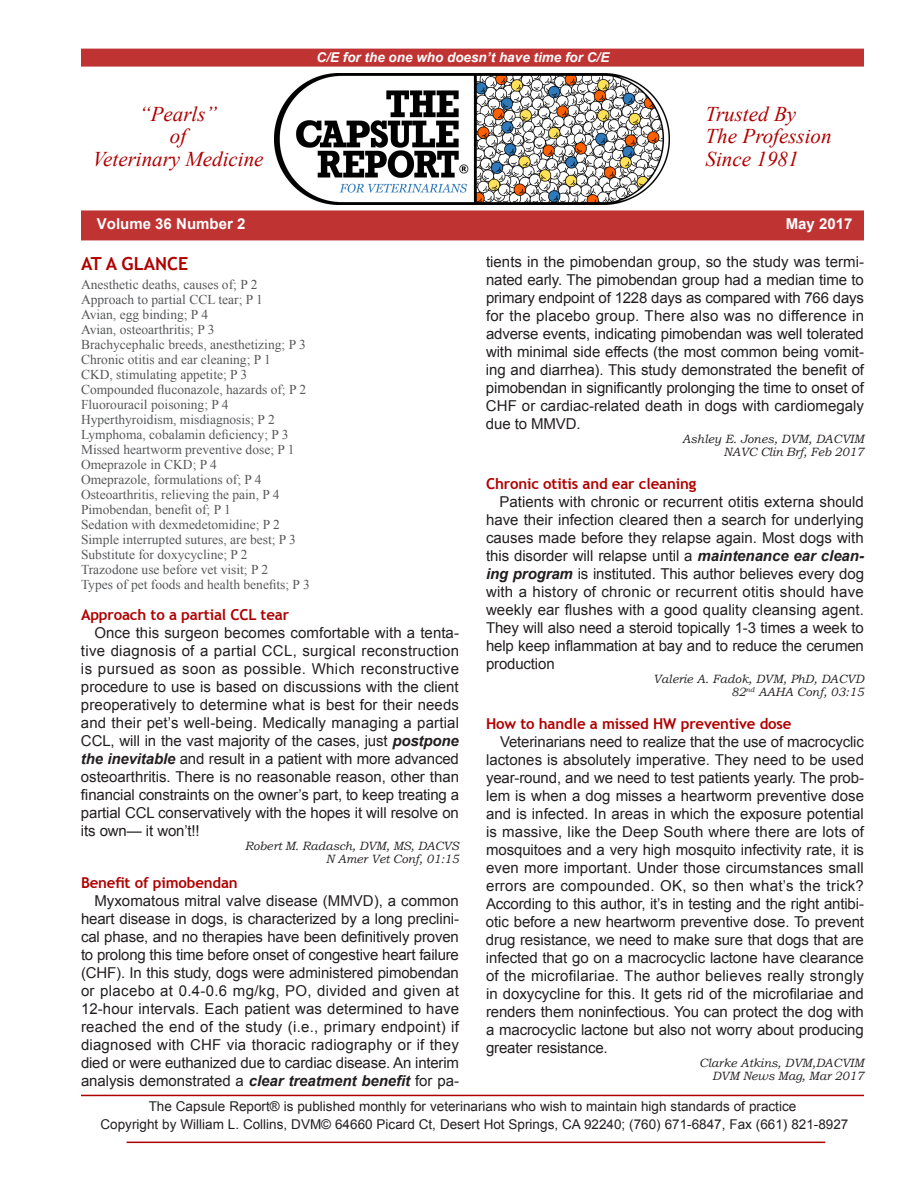
<style>
.page{position:relative;width:918px;height:1188px;background:#fff}
.page>*{position:absolute;margin:0;border:0;box-sizing:border-box;transform-origin:0 0}
.Body_text{font:italic 21px "Times New Roman";color:#af0000}
.Headline{font:700 18px "Trebuchet MS";color:#af0000}
.Body_text__2{font:15px/18px "Arial";letter-spacing:-.01em;color:#231f20;text-align:justify}
.Body_text__4{font:15px/18px "Arial";letter-spacing:-.01em;color:#231f20;text-align:justify}
.Headline-2{font:700 15px "Trebuchet MS";letter-spacing:-.01em;color:#af0000}
.t1{font:13.5px "Times New Roman";color:#57585a}
.Body_text-2{font:13.5px "Arial";color:#231f20}
.t2{font:italic 700 13.5px "Arial";color:#fff}
.t3{font:italic 12px "Bookman Old Style";color:#231f20}
.s1{font-weight:700;font-style:italic}
</style>
<div class="page">
<div style="left:81px;top:210px;width:783px;height:30px;background:#bf3333"></div>
<div style="left:81px;top:49px;width:783px;height:18px;background:#bf3333"></div>
<hr style="left:81px;top:1095px;width:783px;height:1px;background:#af0000">
<hr style="left:127px;top:1142px;width:698px;height:1px;background:#af0000">
<img style="left:275px;top:74px;width:395px;height:131px">
<p class="Body_text" style="left:139px;top:99px;width:80px">“Pearls”</p>
<p class="Body_text" style="left:170px;top:122px;width:18px">of</p>
<p class="Body_text" style="left:93px;top:144px;width:172px">Veterinary Medicine</p>
<p class="t2" style="left:317px;top:49px;width:294px">C/E for the one who doesn’t have time for C/E</p>
<p class="Body_text" style="left:706px;top:99px;width:92px">Trusted By</p>
<p class="Body_text" style="left:706px;top:122px;width:128px">The Profession</p>
<p class="Body_text" style="left:706px;top:144px;width:94px">Since 1981</p>
<p class="Headline" style="left:81px;top:253px;width:109px">AT A GLANCE</p>
<p class="t1" style="left:81px;top:275px;width:178px">Anesthetic deaths, causes of; P 2</p>
<p class="t1" style="left:81px;top:290px;width:183px">Approach to partial CCL tear; P 1</p>
<p class="t1" style="left:81px;top:305px;width:129px">Avian, egg binding; P 4</p>
<p class="t1" style="left:81px;top:320px;width:135px">Avian, osteoarthritis; P 3</p>
<p class="t1" style="left:81px;top:335px;width:226px">Brachycephalic breeds, anesthetizing; P 3</p>
<p class="t1" style="left:81px;top:350px;width:191px">Chronic otitis and ear cleaning; P 1</p>
<p class="t1" style="left:81px;top:365px;width:168px">CKD, stimulating appetite; P 3</p>
<p class="t1" style="left:81px;top:380px;width:227px">Compounded fluconazole, hazards of; P 2</p>
<p class="t1" style="left:81px;top:395px;width:149px">Fluorouracil poisoning; P 4</p>
<p class="t1" style="left:81px;top:410px;width:195px">Hyperthyroidism, misdiagnosis; P 2</p>
<p class="t1" style="left:81px;top:425px;width:209px">Lymphoma, cobalamin deficiency; P 3</p>
<p class="t1" style="left:81px;top:440px;width:215px">Missed heartworm preventive dose; P 1</p>
<p class="t1" style="left:81px;top:455px;width:137px">Omeprazole in CKD; P 4</p>
<p class="t1" style="left:81px;top:470px;width:182px">Omeprazole, formulations of; P 4</p>
<p class="t1" style="left:81px;top:485px;width:200px">Osteoarthritis, relieving the pain, P 4</p>
<p class="t1" style="left:81px;top:500px;width:151px">Pimobendan, benefit of; P 1</p>
<p class="t1" style="left:81px;top:515px;width:200px">Sedation with dexmedetomidine; P 2</p>
<p class="t1" style="left:81px;top:530px;width:217px">Simple interrupted sutures, are best; P 3</p>
<p class="t1" style="left:81px;top:545px;width:168px">Substitute for doxycycline; P 2</p>
<p class="t1" style="left:81px;top:560px;width:189px">Trazodone use before vet visit; P 2</p>
<p class="t1" style="left:81px;top:575px;width:230px">Types of pet foods and health benefits; P 3</p>
<p class="Headline-2" style="left:81px;top:605px;width:210px">Approach to a partial CCL tear</p>
<p class="Body_text__4" style="left:81px;top:624px;width:380px;text-indent:14px">Once this surgeon becomes comfortable with a tenta&shy;tive diagnosis of a partial CCL, surgical reconstruction is pursued as soon as possible. Which reconstructive procedure to use is based on discussions with the client preoperatively to determine what is best for their needs and their pet’s well-being. Medically managing a partial CCL, will in the vast majority of the cases, just <span class="s1">postpone the inevitable</span> and result in a patient with more advanced osteoarthritis. There is no reasonable reason, other than financial constraints on the owner’s part, to keep treating a partial CCL conservatively with the hopes it will resolve on its own— it won’t!!</p>
<p class="t3" style="left:245px;top:837px;width:216px">Robert M. Radasch, DVM, MS, DACVS</p>
<p class="t3" style="left:326px;top:851px;width:135px">N Amer Vet Conf, 01:15</p>
<p class="Headline-2" style="left:81px;top:873px;width:158px">Benefit of pimobendan</p>
<p class="Body_text__2" style="left:81px;top:892px;width:380px;text-indent:14px">Myxomatous mitral valve disease (MMVD), a common heart disease in dogs, is characterized by a long preclini&shy;cal phase, and no therapies have been definitively proven to prolong this time before onset of congestive heart failure (CHF). In this study, dogs were administered pimobendan or placebo at 0.4-0.6 mg/kg, PO, divided and given at 12-hour intervals. Each patient was determined to have reached the end of the study (i.e., primary endpoint) if diagnosed with CHF via thoracic radiography or if they died or were euthanized due to cardiac disease. An interim analysis demonstrated a <span class="s1">clear treatment benefit</span> for pa-</p>
<p class="Body_text__2" style="left:486px;top:253px;width:380px">tients in the pimobendan group, so the study was termi&shy;nated early. The pimobendan group had a median time to primary endpoint of 1228 days as compared with 766 days for the placebo group. There also was no difference in adverse events, indicating pimobendan was well tolerated with minimal side effects (the most common being vomit&shy;ing and diarrhea). This study demonstrated the benefit of pimobendan in significantly prolonging the time to onset of CHF or cardiac-related death in dogs with cardiomegaly due to MMVD.</p>
<p class="t3" style="left:682px;top:430px;width:183px">Ashley E. Jones, DVM, DACVIM</p>
<p class="t3" style="left:724px;top:444px;width:142px">NAVC Clin Brf, Feb 2017</p>
<p class="Headline-2" style="left:486px;top:474px;width:212px">Chronic otitis and ear cleaning</p>
<p class="Body_text__2" style="left:486px;top:493px;width:380px;text-indent:14px">Patients with chronic or recurrent otitis externa should have their infection cleared then a search for underlying causes made before they relapse again. Most dogs with this disorder will relapse until a <span class="s1">maintenance ear clean&shy;ing program</span> is instituted. This author believes every dog with a history of chronic or recurrent otitis should have weekly ear flushes with a good quality cleansing agent.<br>They will also need a steroid topically 1-3 times a week to help keep inflammation at bay and to reduce the cerumen production</p>
<p class="t3" style="left:653px;top:670px;width:212px">Valerie A. Fadok, DVM, PhD, DACVD</p>
<p class="t3" style="left:731px;top:684px;width:134px">82<sup>nd</sup> AAHA Conf, 03:15</p>
<p class="Headline-2" style="left:486px;top:714px;width:307px">How to handle a missed HW preventive dose</p>
<p class="Body_text__4" style="left:486px;top:733px;width:380px;text-indent:14px">Veterinarians need to realize that the use of macrocyclic lactones is absolutely imperative. They need to be used year-round, and we need to test patients yearly. The prob&shy;lem is when a dog misses a heartworm preventive dose and is infected. In areas in which the exposure potential is massive, like the Deep South where there are lots of mosquitoes and a very high mosquito infectivity rate, it is even more important. Under those circumstances small errors are compounded. OK, so then what’s the trick?<br>According to this author, it’s in testing and the right antibi&shy;otic before a new heartworm preventive dose. To prevent drug resistance, we need to make sure that dogs that are infected that go on a macrocyclic lactone have clearance of the microfilariae. The author believes really strongly in doxycycline for this. It gets rid of the microfilariae and renders them noninfectious. You can protect the dog with a macrocyclic lactone but also not worry about producing greater resistance.</p>
<p class="t3" style="left:699px;top:1054px;width:166px">Clarke Atkins, DVM,DACVIM</p>
<p class="t3" style="left:712px;top:1068px;width:153px">DVM News Mag, Mar 2017</p>
<p class="Body_text-2" style="left:149px;top:1098px;width:649px">The Capsule Report® is published monthly for veterinarians who wish to maintain high standards of practice</p>
<p class="Body_text-2" style="left:101px;top:1115px;width:749px">Copyright by William L. Collins, DVM© 64660 Picard Ct, Desert Hot Springs, CA 92240; (760) 671-6847, Fax (661) 821-8927</p>
</div>
